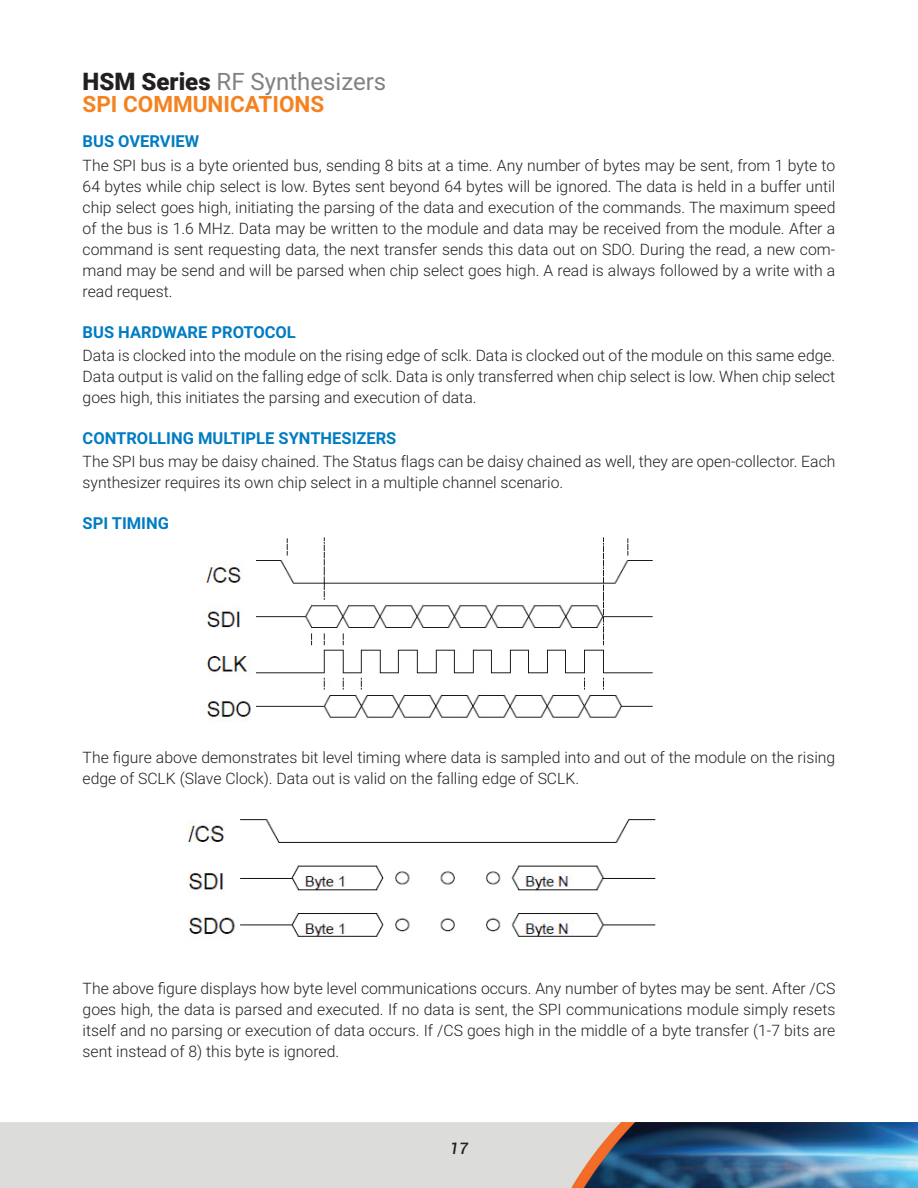
<style>
.page{position:relative;width:918px;height:1188px;background:#fff}
.page>*{position:absolute;margin:0;border:0;box-sizing:border-box;transform-origin:0 0}
.t1{font:24px "Roboto";color:#808285}
.t2{font:700 22.5px "Roboto";color:#f58220}
.t3{font:700 16.5px "Roboto";color:#007cc2}
.t4{font:300 15.75px/21px "Roboto";color:#231f20;text-align:justify}
.t5{font:italic 500 15.75px "Roboto";color:#231f20}
.s1{font-weight:900;color:#231f20}
</style>
<div class="page">
<img style="left:0;top:1123px;width:918px;height:65px">
<img style="left:206px;top:537px;width:447px;height:181px">
<img style="left:188px;top:819px;width:468px;height:119px">
<h1 class="t1" style="left:83px;top:65px;width:305px"><span class="s1">HSM Series</span> RF Synthesizers</h1>
<h2 class="t2" style="left:83px;top:89px;width:243px">SPI COMMUNICATIONS</h2>
<p class="t3" style="left:83px;top:130px;width:118px">BUS OVERVIEW</p>
<p class="t4" style="left:83px;top:154px;width:754px">The SPI bus is a byte oriented bus, sending 8 bits at a time. Any number of bytes may be sent, from 1 byte to 64 bytes while chip select is low. Bytes sent beyond 64 bytes will be ignored. The data is held in a buffer until chip select goes high, initiating the parsing of the data and execution of the commands. The maximum speed of the bus is 1.6 MHz. Data may be written to the module and data may be received from the module. After a command is sent requesting data, the next transfer sends this data out on SDO. During the read, a new com&shy;mand may be send and will be parsed when chip select goes high. A read is always followed by a write with a read request.</p>
<p class="t3" style="left:83px;top:320px;width:215px">BUS HARDWARE PROTOCOL</p>
<p class="t4" style="left:83px;top:345px;width:754px">Data is clocked into the module on the rising edge of sclk. Data is clocked out of the module on this same edge.<br>Data output is valid on the falling edge of sclk. Data is only transferred when chip select is low. When chip select goes high, this initiates the parsing and execution of data.</p>
<p class="t3" style="left:83px;top:426px;width:315px">CONTROLLING MULTIPLE SYNTHESIZERS</p>
<p class="t4" style="left:83px;top:451px;width:754px">The SPI bus may be daisy chained. The Status flags can be daisy chained as well, they are open-collector. Each synthesizer requires its own chip select in a multiple channel scenario.</p>
<p class="t3" style="left:83px;top:512px;width:88px">SPI TIMING</p>
<p class="t4" style="left:83px;top:746px;width:754px">The figure above demonstrates bit level timing where data is sampled into and out of the module on the rising edge of SCLK (Slave Clock). Data out is valid on the falling edge of SCLK.</p>
<p class="t4" style="left:83px;top:977px;width:754px">The above figure displays how byte level communications occurs. Any number of bytes may be sent. After /CS goes high, the data is parsed and executed. If no data is sent, the SPI communications module simply resets itself and no parsing or execution of data occurs. If /CS goes high in the middle of a byte transfer (1-7 bits are sent instead of 8) this byte is ignored.</p>
<p class="t5" style="left:450px;top:1138px;width:20px">17</p>
</div>
